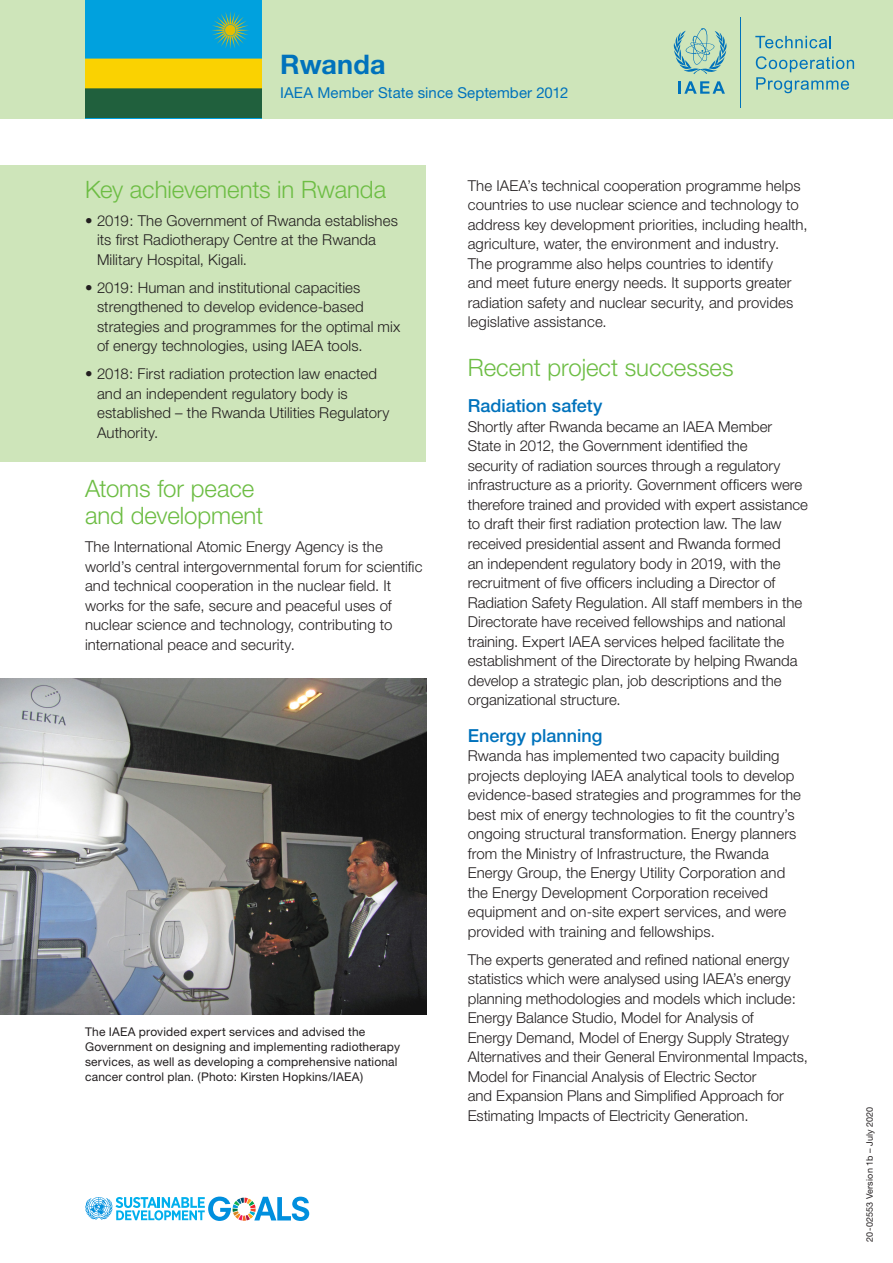
<style>
.page{position:relative;width:893px;height:1263px;background:#fff}
.page>*{position:absolute;margin:0;border:0;box-sizing:border-box;transform-origin:0 0}
.t1{font:700 27px "Helvetica Neue";letter-spacing:.005em;color:#0072bc}
.Heading{font:300 24px/27px "Helvetica Neue";letter-spacing:-.005em;color:#6dbd44}
.Subhead{font:500 18px "Helvetica Neue";color:#0072bc}
.Subhead-2{font:300 15px/19.5px "Helvetica Neue";letter-spacing:.005em;color:#231f20}
.t2{font:15px "Helvetica Neue";letter-spacing:.005em;color:#0072bc}
.t3{font:12px/15px "Helvetica Neue";letter-spacing:.015em;color:#231f20}
.t4{font:9px "Helvetica Neue";letter-spacing:.02em;color:#231f20}
</style>
<div class="page">
<div style="left:0;top:0;width:893px;height:118px;background:#cee5ba"></div>
<div style="left:0;top:165px;width:425px;height:296px;background:#cee5ba"></div>
<img style="left:0;top:679px;width:427px;height:336px">
<img style="left:85px;top:0;width:176px;height:117px">
<svg style="left:85px;top:1196px;width:224px;height:25px"></svg>
<svg style="left:674px;top:28px;width:53px;height:46px"></svg>
<svg style="left:679px;top:81px;width:46px;height:13px"></svg>
<hr style="left:740px;top:18px;width:1px;height:89px;background:#0072bc">
<svg style="left:755px;top:36px;width:76px;height:12px"></svg>
<svg style="left:756px;top:56px;width:98px;height:37px"></svg>
<p class="t1" style="left:280px;top:48px;width:107px">Rwanda</p>
<p class="t2" style="left:280px;top:84px;width:290px">IAEA Member State since September 2012</p>
<p class="Subhead-2" style="left:468px;top:175px;width:341px">The IAEA’s technical cooperation programme helps countries to use nuclear science and technology to address key development priorities, including health, agriculture, water, the environment and industry.<br>The programme also helps countries to identify<br>and meet future energy needs. It supports greater radiation safety and nuclear security, and provides legislative assistance.</p>
<p class="Heading" style="left:85px;top:175px;width:303px">Key achievements in Rwanda</p>
<p class="Subhead-2" style="left:97px;top:210px;width:302px;text-indent:-12px">• 2019: The Government of Rwanda establishes its first Radiotherapy Centre at the Rwanda<br>Military Hospital, Kigali.</p>
<p class="Subhead-2" style="left:97px;top:277px;width:305px;text-indent:-12px">• 2019: Human and institutional capacities strengthened to develop evidence-based strategies and programmes for the optimal mix of energy technologies, using IAEA tools.</p>
<p class="Subhead-2" style="left:97px;top:364px;width:294px;text-indent:-12px">• 2018: First radiation protection law enacted and an independent regulatory body is established – the Rwanda Utilities Regulatory Authority.</p>
<p class="Heading" style="left:468px;top:353px;width:267px">Recent project successes</p>
<p class="Subhead" style="left:468px;top:395px;width:136px">Radiation safety</p>
<p class="Subhead-2" style="left:468px;top:417px;width:342px">Shortly after Rwanda became an IAEA Member State in 2012, the Government identified the<br>security of radiation sources through a regulatory infrastructure as a priority. Government officers were therefore trained and provided with expert assistance to draft their first radiation protection law. The law received presidential assent and Rwanda formed<br>an independent regulatory body in 2019, with the recruitment of five officers including a Director of Radiation Safety Regulation. All staff members in the Directorate have received fellowships and national training. Expert IAEA services helped facilitate the establishment of the Directorate by helping Rwanda develop a strategic plan, job descriptions and the organizational structure.</p>
<p class="Subhead" style="left:468px;top:724px;width:136px">Energy planning</p>
<p class="Subhead-2" style="left:468px;top:746px;width:335px">Rwanda has implemented two capacity building projects deploying IAEA analytical tools to develop evidence-based strategies and programmes for the best mix of energy technologies to fit the country’s ongoing structural transformation. Energy planners from the Ministry of Infrastructure, the Rwanda Energy Group, the Energy Utility Corporation and the Energy Development Corporation received equipment and on-site expert services, and were provided with training and fellowships.</p>
<p class="Subhead-2" style="left:468px;top:949px;width:342px">The experts generated and refined national energy statistics which were analysed using IAEA’s energy planning methodologies and models which include:<br>Energy Balance Studio, Model for Analysis of<br>Energy Demand, Model of Energy Supply Strategy Alternatives and their General Environmental Impacts, Model for Financial Analysis of Electric Sector<br>and Expansion Plans and Simplified Approach for Estimating Impacts of Electricity Generation.</p>
<p class="Heading" style="left:85px;top:475px;width:180px">Atoms for peace and development</p>
<p class="Subhead-2" style="left:85px;top:537px;width:339px">The International Atomic Energy Agency is the world’s central intergovernmental forum for scientific and technical cooperation in the nuclear field. It works for the safe, secure and peaceful uses of nuclear science and technology, contributing to international peace and security.</p>
<p class="t3" style="left:85px;top:1024px;width:316px">The IAEA provided expert services and advised the Government on designing and implementing radiotherapy services, as well as developing a comprehensive national cancer control plan. (Photo: Kirsten Hopkins/IAEA)</p>
<p class="t4" style="left:864px;top:1242px;width:137px;rotate:-90deg">20-02553 Version 1b – July 2020</p>
</div>
